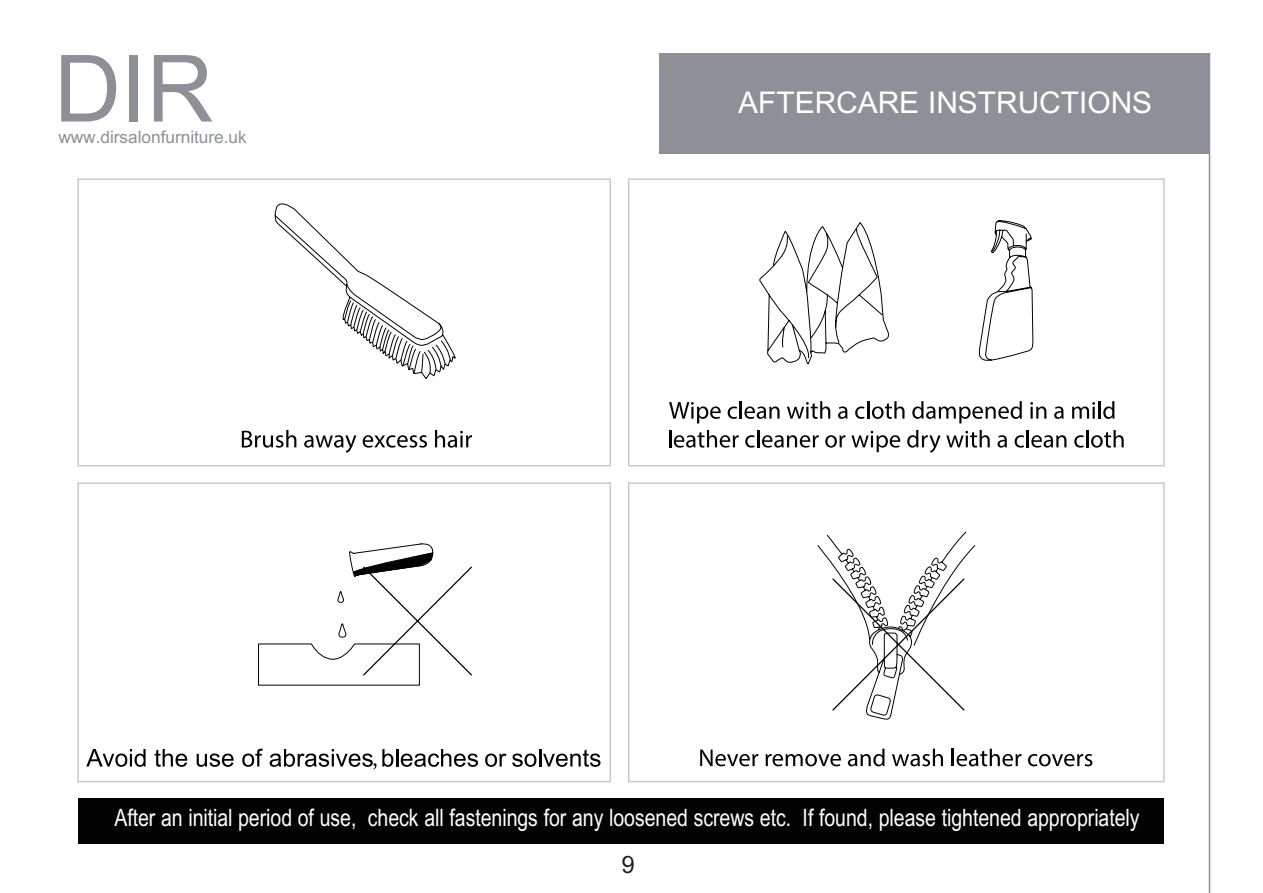
<style>
.page{position:relative;width:1263px;height:893px;background:#fff}
.page>*{position:absolute;margin:0;border:0;box-sizing:border-box;transform-origin:0 0}
.t1{font:93px "+Arial";color:#8e9097}
.t2{font:30px "+Arial";color:#fff}
.t3{font:24px "+Arial";color:#fff;scale:.81 1}
.t4{font:24px "+Arial";color:#231f20}
.t5{font:17.25px "+Arial";color:#8e9097}
</style>
<div class="page">
<div style="left:660px;top:53px;width:550px;height:101px;background:#8e9097"></div>
<hr style="left:1209px;top:53px;width:1px;height:840px;background:#8e9097">
<div style="left:628px;top:482px;width:537px;height:300px;border:2px solid #c7cacc"></div>
<div style="left:628px;top:178px;width:537px;height:288px;border:2px solid #c7cacc"></div>
<div style="left:77px;top:178px;width:534px;height:288px;border:2px solid #c7cacc"></div>
<svg style="left:242px;top:430px;width:54px;height:18px"></svg>
<svg style="left:304px;top:435px;width:52px;height:18px"></svg>
<svg style="left:363px;top:435px;width:64px;height:13px"></svg>
<svg style="left:435px;top:430px;width:37px;height:18px"></svg>
<svg style="left:274px;top:203px;width:182px;height:176px"></svg>
<svg style="left:759px;top:220px;width:275px;height:145px"></svg>
<svg style="left:669px;top:402px;width:52px;height:21px"></svg>
<svg style="left:728px;top:406px;width:9px;height:13px"></svg>
<hr style="left:739px;top:401px;width:3px;height:18px;background:#030303">
<svg style="left:744px;top:406px;width:35px;height:13px"></svg>
<svg style="left:787px;top:401px;width:43px;height:18px"></svg>
<svg style="left:838px;top:406px;width:9px;height:13px"></svg>
<svg style="left:855px;top:401px;width:49px;height:18px"></svg>
<svg style="left:912px;top:401px;width:110px;height:22px"></svg>
<svg style="left:1030px;top:402px;width:16px;height:17px"></svg>
<svg style="left:1054px;top:406px;width:10px;height:13px"></svg>
<svg style="left:1072px;top:401px;width:42px;height:18px"></svg>
<svg style="left:669px;top:430px;width:70px;height:18px"></svg>
<svg style="left:745px;top:430px;width:74px;height:18px"></svg>
<svg style="left:825px;top:435px;width:20px;height:13px"></svg>
<svg style="left:851px;top:431px;width:49px;height:21px"></svg>
<svg style="left:907px;top:430px;width:33px;height:23px"></svg>
<svg style="left:946px;top:430px;width:44px;height:18px"></svg>
<svg style="left:997px;top:435px;width:10px;height:13px"></svg>
<svg style="left:1014px;top:430px;width:52px;height:18px"></svg>
<svg style="left:1074px;top:430px;width:50px;height:18px"></svg>
<div style="left:77px;top:482px;width:534px;height:300px;border:2px solid #c7cacc"></div>
<svg style="left:86px;top:749px;width:60px;height:18px"></svg>
<svg style="left:155px;top:749px;width:32px;height:18px"></svg>
<svg style="left:197px;top:753px;width:37px;height:14px"></svg>
<svg style="left:242px;top:749px;width:21px;height:18px"></svg>
<svg style="left:270px;top:749px;width:208px;height:20px"></svg>
<svg style="left:485px;top:753px;width:21px;height:14px"></svg>
<svg style="left:512px;top:749px;width:88px;height:18px"></svg>
<svg style="left:700px;top:750px;width:58px;height:16px"></svg>
<svg style="left:766px;top:754px;width:75px;height:12px"></svg>
<svg style="left:848px;top:749px;width:36px;height:17px"></svg>
<svg style="left:892px;top:749px;width:51px;height:17px"></svg>
<svg style="left:952px;top:749px;width:69px;height:17px"></svg>
<svg style="left:1028px;top:754px;width:64px;height:12px"></svg>
<svg style="left:258px;top:543px;width:214px;height:142px"></svg>
<svg style="left:817px;top:531px;width:159px;height:189px"></svg>
<div style="left:78px;top:798px;width:1086px;height:45px;background:#030303"></div>
<h1 class="t1" style="left:54px;top:25px;width:161px">DIR</h1>
<p class="t5" style="left:58px;top:125px;width:190px">www.dirsalonfurniture.uk</p>
<p class="t2" style="left:738px;top:82px;width:415px">AFTERCARE INSTRUCTIONS</p>
<p class="t3" style="left:114px;top:801px;width:1267px">After an initial period of use, check all fastenings for any loosened screws etc. If found, please tightened appropriately</p>
<p class="t4" style="left:621px;top:848px;width:15px">9</p>
</div>
